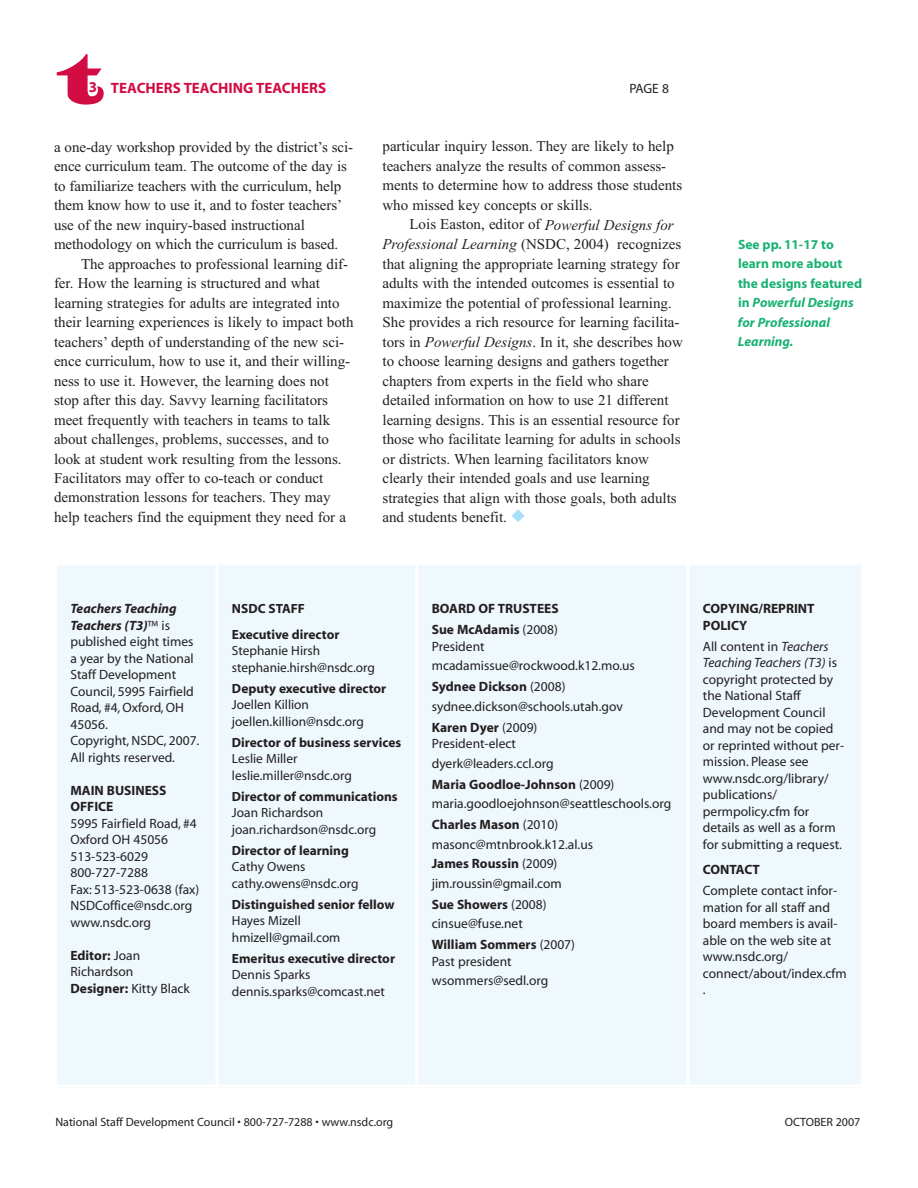
<style>
.page{position:relative;width:918px;height:1188px;background:#fff}
.page>*{position:absolute;margin:0;border:0;box-sizing:border-box;transform-origin:0 0}
.t1{font:72px "Latin Wide";color:#d20d44}
.t2{font:15px/19.5px "Times";color:#231f20}
.t3{font:700 15px "Myriad";color:#d20d44}
.t4{font:13.5px/16.5px "Myriad";color:#231f20}
.t5{font:700 13.5px/19.5px "Myriad";color:#19b273}
.t6{font:700 13.5px/16.5px "Myriad";color:#231f20}
.t7{font:13.35px/16.5px "Myriad";color:#231f20}
.t8{font:700 13.35px/25.5px "Myriad";color:#231f20}
.t9{font:12px "Myriad";color:#231f20}
.s1{font-style:italic}
.s2{color:#a8dff9}
.s3{font-weight:700;font-style:italic}
.s4{font-weight:700}
.s5{font-weight:400}
</style>
<div class="page">
<div style="left:54px;top:562px;width:163px;height:526px;background:#eef8fd"></div>
<div style="left:217px;top:562px;width:200px;height:526px;background:#eef8fd"></div>
<div style="left:417px;top:562px;width:271px;height:526px;background:#eef8fd"></div>
<div style="left:688px;top:562px;width:176px;height:526px;background:#eef8fd"></div>
<hr style="left:54px;top:562px;width:3px;height:526px;background:#fff">
<hr style="left:215px;top:562px;width:3px;height:526px;background:#fff">
<hr style="left:415px;top:562px;width:3px;height:526px;background:#fff">
<hr style="left:686px;top:562px;width:3px;height:526px;background:#fff">
<hr style="left:861px;top:562px;width:3px;height:526px;background:#fff">
<hr style="left:54px;top:562px;width:810px;height:3px;background:#fff">
<hr style="left:54px;top:1084px;width:810px;height:4px;background:#fff">
<h1 class="t1" style="left:59px;top:36px;width:47px">t</h1>
<p class="t3" style="left:89px;top:83px;width:239px">3 TEACHERS TEACHING TEACHERS</p>
<p class="t4" style="left:630px;top:82px;width:41px">PAGE 8</p>
<p class="t2" style="left:54px;top:137px;width:301px">a one-day workshop provided by the district’s sci-</p>
<p class="t2" style="left:54px;top:156px;width:294px">ence curriculum team. The outcome of the day is</p>
<p class="t2" style="left:54px;top:176px;width:289px">to familiarize teachers with the curriculum, help</p>
<p class="t2" style="left:54px;top:195px;width:290px">them know how to use it, and to foster teachers’</p>
<p class="t2" style="left:54px;top:215px;width:252px">use of the new inquiry-based instructional</p>
<p class="t2" style="left:54px;top:234px;width:286px">methodology on which the curriculum is based.</p>
<p class="t2" style="left:81px;top:254px;width:269px">The approaches to professional learning dif-</p>
<p class="t2" style="left:54px;top:273px;width:267px">fer. How the learning is structured and what</p>
<p class="t2" style="left:54px;top:293px;width:287px">learning strategies for adults are integrated into</p>
<p class="t2" style="left:54px;top:312px;width:301px">their learning experiences is likely to impact both</p>
<p class="t2" style="left:54px;top:332px;width:292px">teachers’ depth of understanding of the new sci-</p>
<p class="t2" style="left:54px;top:351px;width:298px">ence curriculum, how to use it, and their willing-</p>
<p class="t2" style="left:54px;top:371px;width:276px">ness to use it. However, the learning does not</p>
<p class="t2" style="left:54px;top:390px;width:276px">stop after this day. Savvy learning facilitators</p>
<p class="t2" style="left:54px;top:410px;width:278px">meet frequently with teachers in teams to talk</p>
<p class="t2" style="left:54px;top:429px;width:277px">about challenges, problems, successes, and to</p>
<p class="t2" style="left:54px;top:449px;width:289px">look at student work resulting from the lessons.</p>
<p class="t2" style="left:54px;top:468px;width:271px">Facilitators may offer to co-teach or conduct</p>
<p class="t2" style="left:54px;top:488px;width:278px">demonstration lessons for teachers. They may</p>
<p class="t2" style="left:54px;top:507px;width:294px">help teachers find the equipment they need for a</p>
<p class="t2" style="left:382px;top:137px;width:301px">particular inquiry lesson. They are likely to help teachers analyze the results of common assess&shy;ments to determine how to address those students who missed key concepts or skills.</p>
<p class="t2" style="left:383px;top:215px;width:302px;text-indent:27px">Lois Easton, editor of <span class="s1">Powerful Designs for Professional Learning</span> (NSDC, 2004) recognizes that aligning the appropriate learning strategy for adults with the intended outcomes is essential to maximize the potential of professional learning.<br>She provides a rich resource for learning facilita&shy;tors in <span class="s1">Powerful Designs</span>. In it, she describes how to choose learning designs and gathers together chapters from experts in the field who share detailed information on how to use 21 different learning designs. This is an essential resource for those who facilitate learning for adults in schools or districts. When learning facilitators know clearly their intended goals and use learning strategies that align with those goals, both adults and students benefit. <span class="s2">◆</span></p>
<p class="t5" style="left:738px;top:236px;width:126px">See pp. 11-17 to learn more about the designs featured in <span class="s1">Powerful Designs for Professional<br>Learning.</span></p>
<p class="t4" style="left:70px;top:602px;width:130px"><span class="s3">Teachers Teaching<br>Teachers (T3)</span>™ is published eight times a year by the National<br>Staff Development<br>Council, 5995 Fairfield<br>Road, #4, Oxford, OH<br>45056.<br>Copyright, NSDC, 2007.<br>All rights reserved.</p>
<p class="t6" style="left:70px;top:783px;width:98px">MAIN BUSINESS<br>OFFICE</p>
<p class="t4" style="left:70px;top:816px;width:130px">5995 Fairfield Road, #4<br>Oxford OH 45056<br>513-523-6029<br>800-727-7288<br>Fax: 513-523-0638 (fax)<br>NSDCoffice@nsdc.org www.nsdc.org</p>
<p class="t4" style="left:70px;top:948px;width:121px"><span class="s4">Editor:</span> Joan<br>Richardson<br><span class="s4">Designer:</span> Kitty Black</p>
<p class="t8" style="left:232px;top:597px;width:109px">NSDC STAFF<br>Executive director</p>
<p class="t7" style="left:232px;top:644px;width:144px">Stephanie Hirsh stephanie.hirsh@nsdc.org</p>
<p class="t8" style="left:232px;top:677px;width:156px">Deputy executive director</p>
<p class="t7" style="left:232px;top:698px;width:133px">Joellen Killion joellen.killion@nsdc.org</p>
<p class="t8" style="left:232px;top:731px;width:171px">Director of business services</p>
<p class="t7" style="left:232px;top:752px;width:121px">Leslie Miller leslie.miller@nsdc.org</p>
<p class="t8" style="left:232px;top:785px;width:167px">Director of communications</p>
<p class="t7" style="left:232px;top:806px;width:146px">Joan Richardson joan.richardson@nsdc.org</p>
<p class="t8" style="left:232px;top:839px;width:118px">Director of learning</p>
<p class="t7" style="left:232px;top:860px;width:128px">Cathy Owens cathy.owens@nsdc.org</p>
<p class="t8" style="left:232px;top:893px;width:164px">Distinguished senior fellow</p>
<p class="t7" style="left:232px;top:914px;width:110px">Hayes Mizell hmizell@gmail.com</p>
<p class="t8" style="left:232px;top:947px;width:165px">Emeritus executive director</p>
<p class="t7" style="left:232px;top:968px;width:155px">Dennis Sparks dennis.sparks@comcast.net</p>
<p class="t6" style="left:432px;top:600px;width:128px;line-height:21px">BOARD OF TRUSTEES<br>Sue McAdamis <span class="s5">(2008)</span></p>
<p class="t4" style="left:432px;top:638px;width:205px;line-height:19.5px">President mcadamissue@rockwood.k12.mo.us</p>
<p class="t4" style="left:432px;top:678px;width:193px;line-height:19.5px"><span class="s4">Sydnee Dickson</span> (2008) sydnee.dickson@schools.utah.gov</p>
<p class="t4" style="left:432px;top:720px;width:107px"><span class="s4">Karen Dyer</span> (2009)<br>President-elect</p>
<p class="t4" style="left:432px;top:754px;width:184px;line-height:21px">dyerk@leaders.ccl.org<br><span class="s4">Maria Goodloe-Johnson</span> (2009)</p>
<p class="t4" style="left:432px;top:795px;width:241px;line-height:21px">maria.goodloejohnson@seattleschools.org<br><span class="s4">Charles Mason</span> (2010)</p>
<p class="t4" style="left:432px;top:836px;width:163px;line-height:19.5px">masonc@mtnbrook.k12.al.us<br><span class="s4">James Roussin</span> (2009) jim.roussin@gmail.com</p>
<p class="t4" style="left:432px;top:896px;width:116px;line-height:19.5px"><span class="s4">Sue Showers</span> (2008) cinsue@fuse.net</p>
<p class="t4" style="left:432px;top:938px;width:145px"><span class="s4">William Sommers</span> (2007)<br>Past president</p>
<p class="t4" style="left:432px;top:974px;width:118px">wsommers@sedl.org</p>
<p class="t6" style="left:703px;top:602px;width:113px">COPYING/REPRINT<br>POLICY</p>
<p class="t4" style="left:703px;top:639px;width:143px">All content in <span class="s1">Teachers<br>Teaching Teachers (T3)</span> is copyright protected by the National Staff<br>Development Council and may not be copied or reprinted without per&shy;mission. Please see www.nsdc.org/library/ publications/ permpolicy.cfm for details as well as a form for submitting a request.</p>
<p class="t6" style="left:703px;top:863px;width:58px">CONTACT</p>
<p class="t4" style="left:703px;top:884px;width:145px">Complete contact infor&shy;mation for all staff and board members is avail&shy;able on the web site at www.nsdc.org/ connect/about/index.cfm .</p>
<p class="t9" style="left:55px;top:1118px;width:339px">National Staff Development Council • 800-727-7288 • www.nsdc.org</p>
<p class="t9" style="left:785px;top:1118px;width:77px">OCTOBER 2007</p>
</div>
